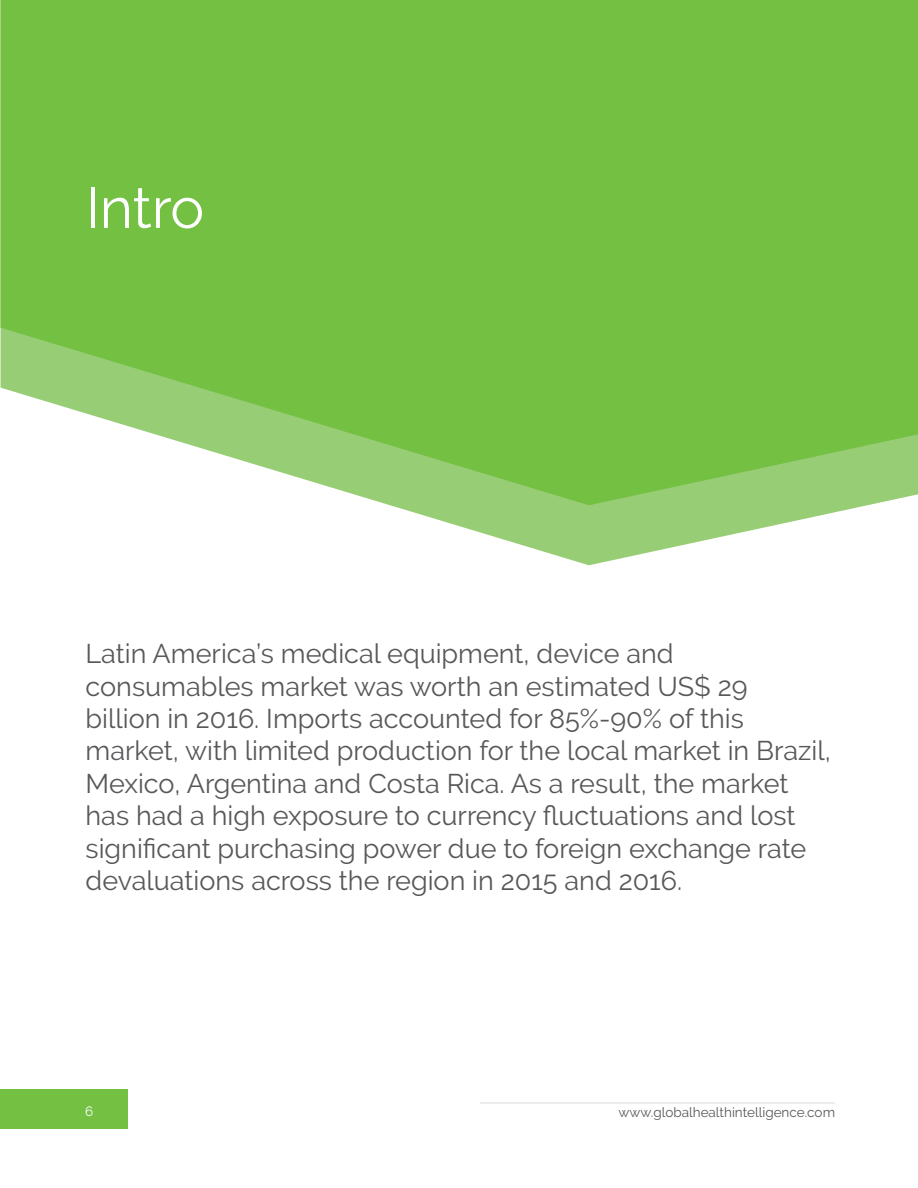
<style>
.page{position:relative;width:918px;height:1188px;background:#fff}
.page>*{position:absolute;margin:0;border:0;box-sizing:border-box;transform-origin:0 0}
.t1{font:57px "Raleway";letter-spacing:-.005em;color:#fff}
.t2{font:27px/32.4px "Raleway";color:#58585b}
.t3{font:13.5px "Raleway";color:#58585b}
.t4{font:13.5px "Raleway";color:#fff}
</style>
<div class="page">
<div style="left:0;top:1089px;width:128px;height:40px;background:#73c043"></div>
<hr style="left:480px;top:1102px;width:355px;height:2px;background:#e6e7e8">
<svg style="left:389px;top:505px;width:479px;height:60px"></svg>
<svg style="left:1px;top:0;width:917px;height:505px;background:#7ec450"></svg>
<h1 class="t1" style="left:86px;top:174px;width:120px">Intro</h1>
<p class="t2" style="left:86px;top:637px;width:747px">Latin America’s medical equipment, device and consumables market was worth an estimated US$ 29<br>billion in 2016. Imports accounted for 85%-90% of this market, with limited production for the local market in Brazil, Mexico, Argentina and Costa Rica. As a result, the market has had a high exposure to currency fluctuations and lost significant purchasing power due to foreign exchange rate devaluations across the region in 2015 and 2016.</p>
<p class="t4" style="left:85px;top:1103px;width:10px">6</p>
<p class="t3" style="left:619px;top:1104px;width:218px">www.globalhealthintelligence.com</p>
</div>
